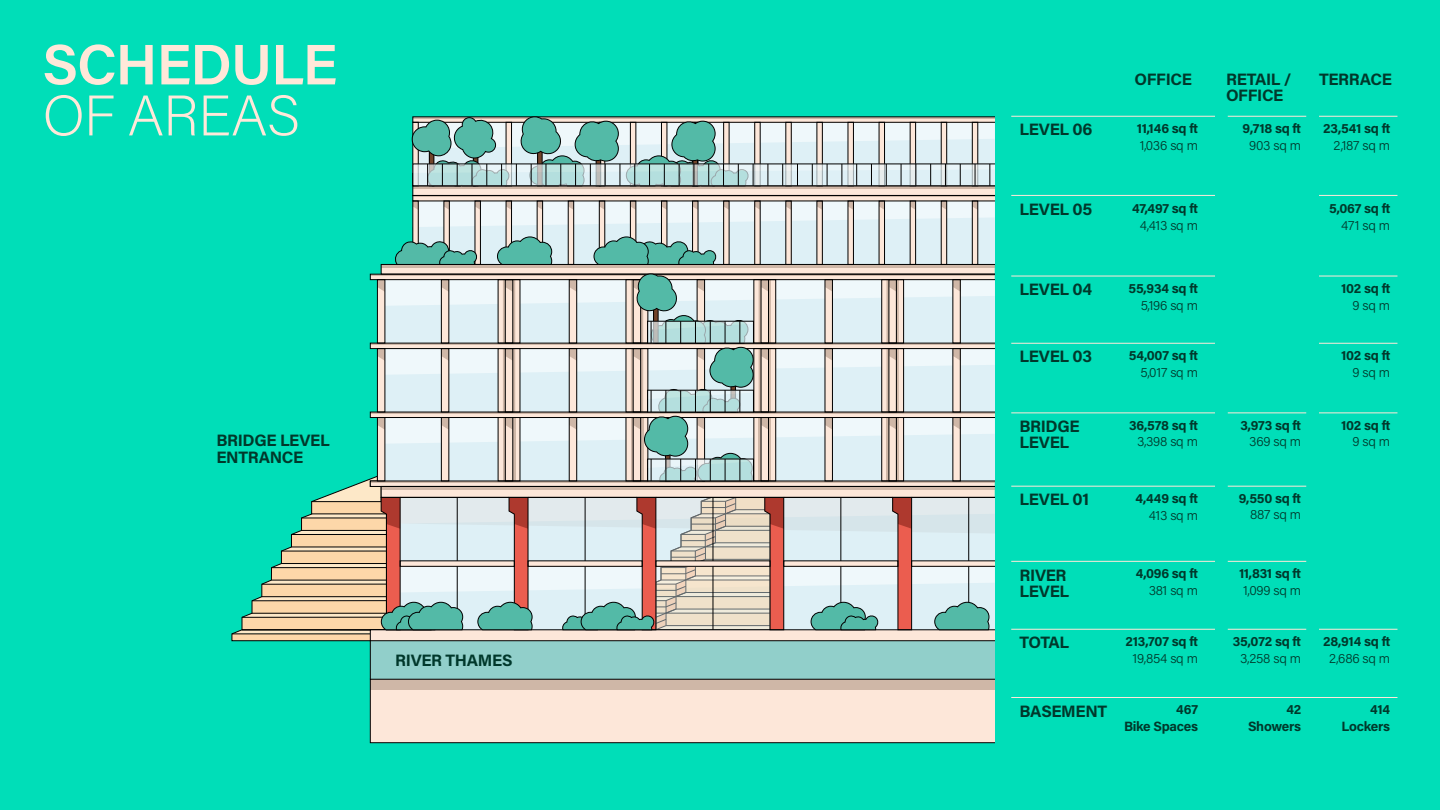
<style>
.page{position:relative;width:1440px;height:810px;background:#00deb8}
.page>*{position:absolute;margin:0;border:0;box-sizing:border-box;transform-origin:0 0}
.t1{font:600 57px "Acumin Pro";letter-spacing:-.02em;color:#ffe8d9}
.t2{font:200 57px "Acumin Pro";letter-spacing:-.015em;color:#ffe8d9}
.t3{font:700 16.5px/16.5px "Acumin Pro";letter-spacing:-.02em;color:#00382b}
.t4{font:700 13.5px/16.5px "Acumin Pro";letter-spacing:-.025em;color:#00382b;text-align:right}
.t5{font:300 13.5px "Acumin Pro";letter-spacing:-.02em;color:#00382b}
</style>
<div class="page">
<div style="left:370px;top:641px;width:625px;height:38px;background:#91cfca"></div>
<div style="left:413px;top:201px;width:582px;height:63px;background:#def0f6"></div>
<div style="left:413px;top:201px;width:5px;height:63px;background:#fde7d9"></div>
<div style="left:444px;top:201px;width:5px;height:63px;background:#fde7d9"></div>
<div style="left:475px;top:201px;width:5px;height:63px;background:#fde7d9"></div>
<div style="left:506px;top:201px;width:6px;height:63px;background:#fde7d9"></div>
<div style="left:537px;top:201px;width:6px;height:63px;background:#fde7d9"></div>
<div style="left:568px;top:201px;width:6px;height:63px;background:#fde7d9"></div>
<div style="left:599px;top:201px;width:6px;height:63px;background:#fde7d9"></div>
<div style="left:630px;top:201px;width:6px;height:63px;background:#fde7d9"></div>
<div style="left:661px;top:201px;width:6px;height:63px;background:#fde7d9"></div>
<div style="left:693px;top:201px;width:5px;height:63px;background:#fde7d9"></div>
<div style="left:724px;top:201px;width:5px;height:63px;background:#fde7d9"></div>
<div style="left:755px;top:201px;width:5px;height:63px;background:#fde7d9"></div>
<div style="left:786px;top:201px;width:5px;height:63px;background:#fde7d9"></div>
<div style="left:817px;top:201px;width:5px;height:63px;background:#fde7d9"></div>
<div style="left:848px;top:201px;width:5px;height:63px;background:#fde7d9"></div>
<div style="left:879px;top:201px;width:6px;height:63px;background:#fde7d9"></div>
<div style="left:910px;top:201px;width:6px;height:63px;background:#fde7d9"></div>
<div style="left:941px;top:201px;width:6px;height:63px;background:#fde7d9"></div>
<div style="left:972px;top:201px;width:6px;height:63px;background:#fde7d9"></div>
<div style="left:412px;top:201px;width:7px;height:64px;border:1px solid #000"></div>
<div style="left:443px;top:201px;width:7px;height:64px;border:1px solid #000"></div>
<div style="left:475px;top:201px;width:6px;height:64px;border:1px solid #000"></div>
<div style="left:506px;top:201px;width:6px;height:64px;border:1px solid #000"></div>
<div style="left:537px;top:201px;width:6px;height:64px;border:1px solid #000"></div>
<div style="left:568px;top:201px;width:6px;height:64px;border:1px solid #000"></div>
<div style="left:599px;top:201px;width:6px;height:64px;border:1px solid #000"></div>
<div style="left:630px;top:201px;width:6px;height:64px;border:1px solid #000"></div>
<div style="left:661px;top:201px;width:6px;height:64px;border:1px solid #000"></div>
<div style="left:692px;top:201px;width:6px;height:64px;border:1px solid #000"></div>
<div style="left:723px;top:201px;width:7px;height:64px;border:1px solid #000"></div>
<div style="left:754px;top:201px;width:7px;height:64px;border:1px solid #000"></div>
<div style="left:785px;top:201px;width:7px;height:64px;border:1px solid #000"></div>
<div style="left:816px;top:201px;width:7px;height:64px;border:1px solid #000"></div>
<div style="left:848px;top:201px;width:6px;height:64px;border:1px solid #000"></div>
<div style="left:879px;top:201px;width:6px;height:64px;border:1px solid #000"></div>
<div style="left:910px;top:201px;width:6px;height:64px;border:1px solid #000"></div>
<div style="left:941px;top:201px;width:6px;height:64px;border:1px solid #000"></div>
<div style="left:972px;top:201px;width:6px;height:64px;border:1px solid #000"></div>
<svg style="left:370px;top:679px;width:625px;height:64px;background:#edd8ca"></svg>
<hr style="left:370px;top:641px;width:1px;height:38px;background:#000">
<svg style="left:411px;top:116px;width:584px;height:111px;background:#b9cbc7"></svg>
<svg style="left:231px;top:236px;width:764px;height:406px"></svg>
<hr style="left:1011px;top:195px;width:204px;height:1px;background:#ffe8d9">
<hr style="left:1011px;top:116px;width:204px;height:1px;background:#ffe8d9">
<hr style="left:1011px;top:276px;width:204px;height:1px;background:#ffe8d9">
<hr style="left:1011px;top:343px;width:204px;height:1px;background:#ffe8d9">
<hr style="left:1011px;top:413px;width:204px;height:1px;background:#ffe8d9">
<hr style="left:1011px;top:486px;width:204px;height:1px;background:#ffe8d9">
<hr style="left:1011px;top:561px;width:204px;height:1px;background:#ffe8d9">
<hr style="left:1011px;top:629px;width:204px;height:1px;background:#ffe8d9">
<hr style="left:1011px;top:697px;width:386px;height:1px;background:#ffe8d9">
<hr style="left:1228px;top:116px;width:78px;height:1px;background:#ffe8d9">
<hr style="left:1228px;top:413px;width:78px;height:1px;background:#ffe8d9">
<hr style="left:1228px;top:486px;width:78px;height:1px;background:#ffe8d9">
<hr style="left:1228px;top:561px;width:78px;height:1px;background:#ffe8d9">
<hr style="left:1228px;top:629px;width:78px;height:1px;background:#ffe8d9">
<hr style="left:1319px;top:195px;width:78px;height:1px;background:#ffe8d9">
<hr style="left:1319px;top:116px;width:78px;height:1px;background:#ffe8d9">
<hr style="left:1319px;top:276px;width:78px;height:1px;background:#ffe8d9">
<hr style="left:1319px;top:343px;width:78px;height:1px;background:#ffe8d9">
<hr style="left:1319px;top:413px;width:78px;height:1px;background:#ffe8d9">
<hr style="left:1319px;top:629px;width:78px;height:1px;background:#ffe8d9">
<h1 class="t1" style="left:43px;top:25px;width:296px">SCHEDULE</h1>
<h1 class="t2" style="left:43px;top:76px;width:259px">OF AREAS</h1>
<p class="t3" style="left:216px;top:431px;width:115px">BRIDGE LEVEL<br>ENTRANCE</p>
<p class="t3" style="left:395px;top:651px;width:119px">RIVER THAMES</p>
<p class="t3" style="left:1135px;top:70px;width:59px">OFFICE</p>
<p class="t3" style="left:1019px;top:121px;width:75px">LEVEL 06</p>
<p class="t4" style="left:1137px;top:120px;width:63px">11,146 sq ft</p>
<p class="t5" style="left:1140px;top:136px;width:60px">1,036 sq m</p>
<p class="t3" style="left:1226px;top:70px;width:67px">RETAIL /<br>OFFICE</p>
<p class="t4" style="left:1243px;top:120px;width:60px">9,718 sq ft</p>
<p class="t5" style="left:1249px;top:136px;width:53px">903 sq m</p>
<p class="t3" style="left:1319px;top:70px;width:74px">TERRACE</p>
<p class="t4" style="left:1323px;top:120px;width:68px">23,541 sq ft</p>
<p class="t5" style="left:1334px;top:136px;width:58px">2,187 sq m</p>
<p class="t3" style="left:1019px;top:201px;width:74px">LEVEL 05</p>
<p class="t4" style="left:1132px;top:200px;width:67px">47,497 sq ft</p>
<p class="t5" style="left:1140px;top:216px;width:60px">4,413 sq m</p>
<p class="t4" style="left:1329px;top:200px;width:63px">5,067 sq ft</p>
<p class="t5" style="left:1341px;top:216px;width:50px">471 sq m</p>
<p class="t3" style="left:1019px;top:281px;width:74px">LEVEL 04</p>
<p class="t4" style="left:1129px;top:280px;width:71px">55,934 sq ft</p>
<p class="t5" style="left:1141px;top:296px;width:59px">5,196 sq m</p>
<p class="t3" style="left:1019px;top:348px;width:74px">LEVEL 03</p>
<p class="t4" style="left:1129px;top:347px;width:71px">54,007 sq ft</p>
<p class="t5" style="left:1141px;top:363px;width:59px">5,017 sq m</p>
<p class="t4" style="left:1341px;top:280px;width:51px">102 sq ft</p>
<p class="t5" style="left:1352px;top:296px;width:39px">9 sq m</p>
<p class="t4" style="left:1341px;top:347px;width:51px">102 sq ft</p>
<p class="t5" style="left:1352px;top:363px;width:39px">9 sq m</p>
<p class="t3" style="left:1019px;top:417px;width:62px">BRIDGE<br>LEVEL</p>
<p class="t4" style="left:1129px;top:416px;width:70px">36,578 sq ft</p>
<p class="t5" style="left:1137px;top:432px;width:62px">3,398 sq m</p>
<p class="t4" style="left:1240px;top:416px;width:62px">3,973 sq ft</p>
<p class="t5" style="left:1249px;top:432px;width:53px">369 sq m</p>
<p class="t4" style="left:1341px;top:416px;width:51px">102 sq ft</p>
<p class="t5" style="left:1352px;top:432px;width:39px">9 sq m</p>
<p class="t3" style="left:1019px;top:491px;width:71px">LEVEL 01</p>
<p class="t4" style="left:1136px;top:490px;width:64px">4,449 sq ft</p>
<p class="t5" style="left:1149px;top:506px;width:51px">413 sq m</p>
<p class="t4" style="left:1239px;top:489px;width:64px">9,550 sq ft</p>
<p class="t5" style="left:1250px;top:505px;width:53px">887 sq m</p>
<p class="t3" style="left:1019px;top:566px;width:51px">RIVER<br>LEVEL</p>
<p class="t3" style="left:1019px;top:634px;width:51px">TOTAL</p>
<p class="t4" style="left:1136px;top:565px;width:64px">4,096 sq ft</p>
<p class="t5" style="left:1149px;top:581px;width:51px">381 sq m</p>
<p class="t4" style="left:1126px;top:633px;width:74px">213,707 sq ft</p>
<p class="t5" style="left:1133px;top:649px;width:67px">19,854 sq m</p>
<p class="t4" style="left:1239px;top:565px;width:64px">11,831 sq ft</p>
<p class="t5" style="left:1243px;top:581px;width:59px">1,099 sq m</p>
<p class="t4" style="left:1233px;top:633px;width:70px">35,072 sq ft</p>
<p class="t5" style="left:1240px;top:649px;width:63px">3,258 sq m</p>
<p class="t4" style="left:1323px;top:633px;width:68px">28,914 sq ft</p>
<p class="t5" style="left:1329px;top:649px;width:63px">2,686 sq m</p>
<p class="t3" style="left:1019px;top:702px;width:89px">BASEMENT</p>
<p class="t4" style="left:1124px;top:701px;width:75px">467<br>Bike Spaces</p>
<p class="t4" style="left:1248px;top:701px;width:55px">42<br>Showers</p>
<p class="t4" style="left:1342px;top:701px;width:50px">414<br>Lockers</p>
</div>
